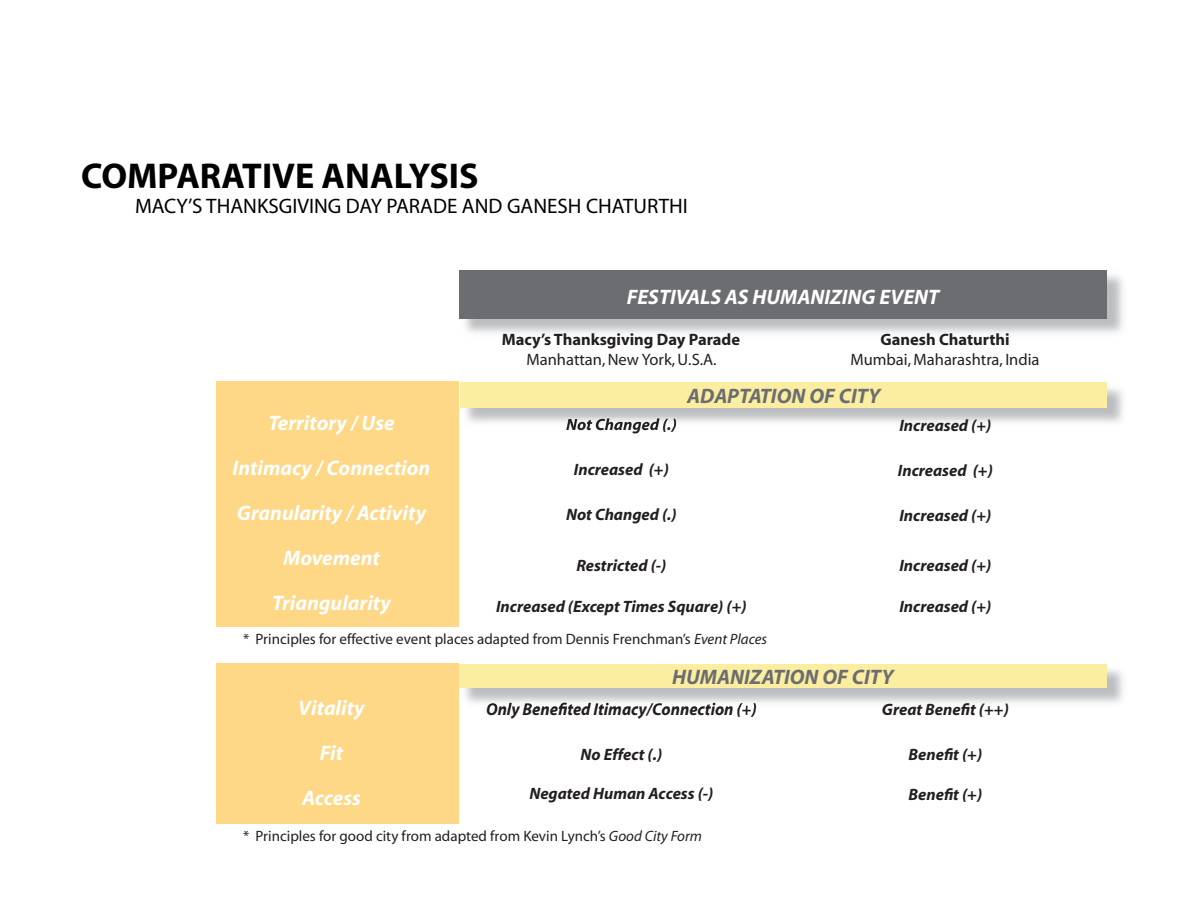
<style>
.page{position:relative;width:1188px;height:918px;background:#fff}
.page>*{position:absolute;margin:0;border:0;box-sizing:border-box;transform-origin:0 0}
.t1{font:700 36px "Myriad Pro";color:#000}
.t2{font:italic 700 21px/45px "Myriad";color:#fff;text-align:center}
.t3{font:21px "Myriad Pro";color:#000}
.t4{font:italic 700 21px "Myriad";color:#6c6d70}
.t5{font:italic 700 16.5px "Myriad";color:#231f20}
.t6{font:16.5px "Myriad";color:#231f20}
.t7{font:700 16.5px "Myriad";color:#231f20}
.t8{font:15px "Myriad";color:#231f20}
.s1{font-style:italic}
</style>
<div class="page">
<div style="left:216px;top:381px;width:243px;height:245px;background:#fed886"></div>
<div style="left:459px;top:270px;width:648px;height:48px;background:#6c6d70"></div>
<img style="left:566px;top:418px;width:110px;height:9px">
<div style="left:461px;top:382px;width:646px;height:26px;background:#fbeea1"></div>
<img style="left:487px;top:703px;width:269px;height:5px">
<div style="left:459px;top:664px;width:648px;height:24px;background:#fbeea1"></div>
<div style="left:216px;top:663px;width:243px;height:161px;background:#fed886"></div>
<p class="t1" style="left:81px;top:152px;width:399px">COMPARATIVE ANALYSIS</p>
<p class="t3" style="left:135px;top:193px;width:554px">MACY’S THANKSGIVING DAY PARADE AND GANESH CHATURTHI</p>
<p class="t2" style="left:627px;top:275px;width:314px">FESTIVALS AS HUMANIZING EVENT</p>
<p class="t7" style="left:502px;top:331px;width:240px">Macy’s Thanksgiving Day Parade</p>
<p class="t7" style="left:880px;top:331px;width:131px">Ganesh Chaturthi</p>
<p class="t6" style="left:526px;top:352px;width:192px">Manhattan, New York, U.S.A.</p>
<p class="t6" style="left:850px;top:352px;width:191px">Mumbai, Maharashtra, India</p>
<p class="t4" style="left:687px;top:385px;width:195px">ADAPTATION OF CITY</p>
<p class="t2" style="left:233px;top:401px;width:199px">Territory / Use<br>Intimacy / Connection<br>Granularity / Activity<br>Movement<br>Triangularity</p>
<p class="t5" style="left:566px;top:416px;width:112px">Not Changed (.)</p>
<p class="t5" style="left:574px;top:461px;width:97px">Increased (+)</p>
<p class="t5" style="left:566px;top:506px;width:112px">Not Changed (.)</p>
<p class="t5" style="left:576px;top:556px;width:92px">Restricted (-)</p>
<p class="t5" style="left:496px;top:598px;width:252px">Increased (Except Times Square) (+)</p>
<p class="t8" style="left:243px;top:631px;width:526px">* Principles for effective event places adapted from Dennis Frenchman’s <span class="s1">Event Places</span></p>
<p class="t5" style="left:899px;top:417px;width:94px">Increased (+)</p>
<p class="t5" style="left:898px;top:462px;width:97px">Increased (+)</p>
<p class="t5" style="left:899px;top:507px;width:94px">Increased (+)</p>
<p class="t5" style="left:899px;top:557px;width:94px">Increased (+)</p>
<p class="t5" style="left:899px;top:598px;width:94px">Increased (+)</p>
<p class="t4" style="left:672px;top:666px;width:223px">HUMANIZATION OF CITY</p>
<p class="t2" style="left:298px;top:686px;width:68px">Vitality</p>
<p class="t5" style="left:882px;top:701px;width:128px">Great Benefit (++)</p>
<p class="t2" style="left:302px;top:731px;width:60px">Fit<br>Access</p>
<p class="t5" style="left:581px;top:745px;width:83px">No Effect (.)</p>
<p class="t5" style="left:909px;top:746px;width:75px">Benefit (+)</p>
<p class="t5" style="left:486px;top:700px;width:272px">Only Benefited Itimacy/Connection (+)</p>
<p class="t5" style="left:529px;top:785px;width:186px">Negated Human Access (-)</p>
<p class="t5" style="left:909px;top:786px;width:75px">Benefit (+)</p>
<p class="t8" style="left:243px;top:829px;width:460px">* Principles for good city from adapted from Kevin Lynch’s <span class="s1">Good City Form</span></p>
</div>
